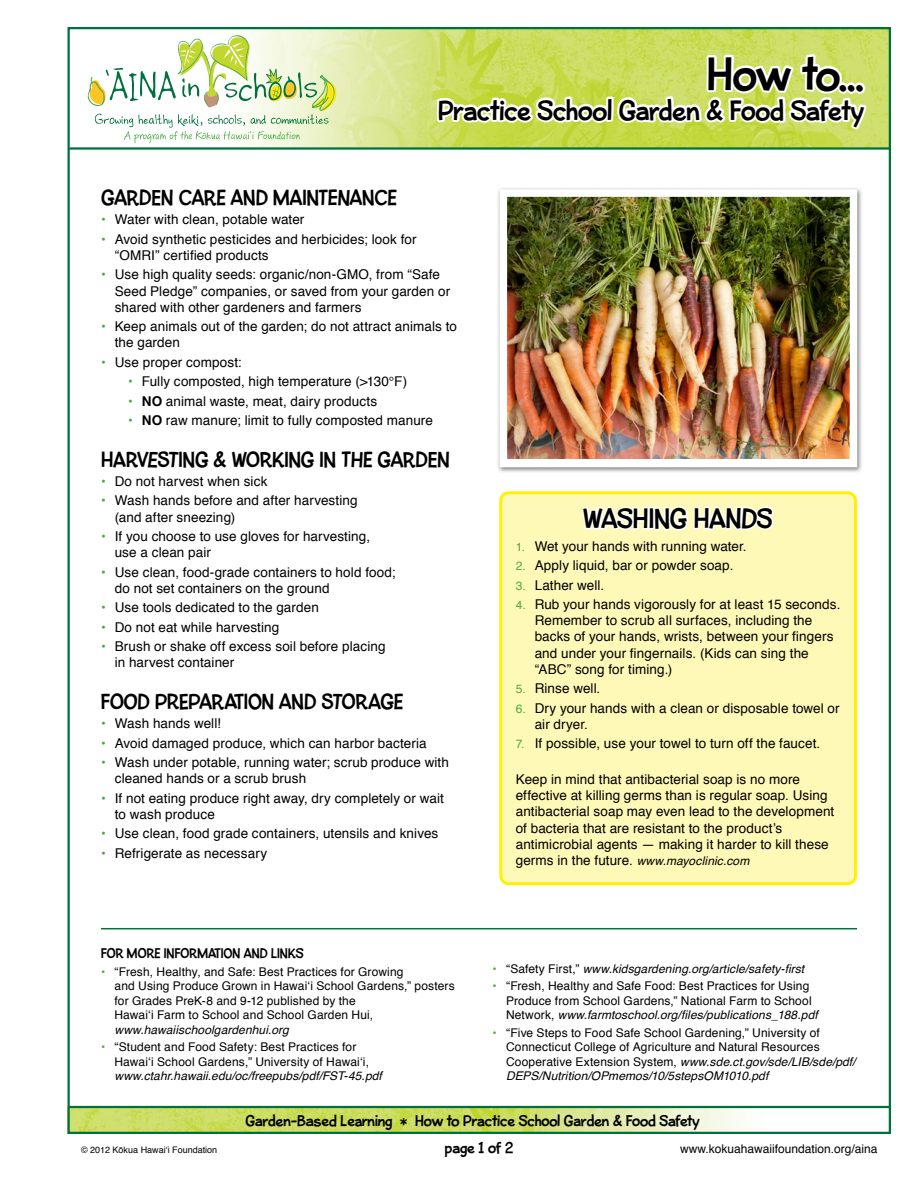
<style>
.page{position:relative;width:918px;height:1188px;background:#fff}
.page>*{position:absolute;margin:0;border:0;box-sizing:border-box;transform-origin:0 0}
.t1{font:45px "Bleeker";color:#000}
.t2{font:27px "Bleeker";letter-spacing:-.005em;color:#000}
.t3{font:21px "Bleeker";letter-spacing:-.015em;color:#000}
.t4{font:15px "Bleeker";color:#000}
.t5{font:13.5px/16.2px "Helvetica";letter-spacing:.01em;color:#000}
.t6{font:13.5px "Bleeker";letter-spacing:.03em;color:#000}
.t7{font:12px/14.4px "Helvetica";letter-spacing:.01em;color:#000}
.t8{font:italic 12px "Helvetica";letter-spacing:.01em;color:#000}
.t9{font:9px "Helvetica";color:#000}
.s1{color:#49aa42}
.s2{font-weight:700;color:#49aa42}
.s3{font-weight:700}
.s4{font-size:12px;color:#49aa42}
.s5{font-style:normal;font-size:13.5px}
.s6{font-style:normal;color:#49aa42}
.s7{font-style:normal}
.s8{font-style:italic}
</style>
<div class="page">
<img style="left:135px;top:30px;width:753px;height:117px">
<img style="left:67px;top:1107px;width:821px;height:27px">
<hr style="left:69px;top:1106px;width:821px;height:2px;background:#00703c">
<hr style="left:69px;top:147px;width:821px;height:3px;background:#00703c">
<svg style="left:88px;top:35px;width:248px;height:108px"></svg>
<svg style="left:435px;top:27px;width:435px;height:106px"></svg>
<div style="left:501px;top:493px;width:355px;height:391px;background:#fff9b8;border-radius:8px"></div>
<svg style="left:582px;top:506px;width:192px;height:25px"></svg>
<div style="left:499px;top:491px;width:358px;height:394px;border:3px solid #fff200;border-radius:8px"></div>
<hr style="left:101px;top:928px;width:756px;height:1px;background:#00703c">
<div style="left:496px;top:186px;width:368px;height:287px;background:#000;opacity:.5"></div>
<img style="left:509px;top:198px;width:339px;height:260px">
<div style="left:500px;top:189px;width:357px;height:278px;border:8px solid #fff"></div>
<h1 class="t1" style="left:707px;top:48px;width:159px">HOW TO...</h1>
<h2 class="t2" style="left:438px;top:95px;width:427px">PRACTICE SCHOOL GARDEN &amp; FOOD SAFETY</h2>
<h3 class="t3" style="left:101px;top:185px;width:297px">GARDEN CARE AND MAINTENANCE</h3>
<p class="t5" style="left:101px;top:212px;width:205px"><span class="s1">•</span> Water with clean, potable water</p>
<p class="t5" style="left:115px;top:231px;width:303px;text-indent:-14px"><span class="s1">•</span> Avoid synthetic pesticides and herbicides; look for “OMRI” certified products</p>
<p class="t5" style="left:115px;top:267px;width:337px;text-indent:-14px"><span class="s1">•</span> Use high quality seeds: organic/non-GMO, from “Safe<br>Seed Pledge” companies, or saved from your garden or shared with other gardeners and farmers</p>
<p class="t5" style="left:115px;top:319px;width:344px;text-indent:-14px"><span class="s1">•</span> Keep animals out of the garden; do not attract animals to the garden</p>
<p class="t5" style="left:101px;top:354px;width:142px"><span class="s1">•</span> Use proper compost:</p>
<p class="t5" style="left:128px;top:374px;width:281px"><span class="s1">•</span> Fully composted, high temperature (&gt;130℉)</p>
<p class="t5" style="left:128px;top:393px;width:250px"><span class="s2">•</span> <span class="s3">NO</span> animal waste, meat, dairy products</p>
<p class="t5" style="left:128px;top:413px;width:306px"><span class="s2">•</span> <span class="s3">NO</span> raw manure; limit to fully composted manure</p>
<h3 class="t3" style="left:101px;top:447px;width:350px">HARVESTING &amp; WORKING IN THE GARDEN</h3>
<p class="t5" style="left:101px;top:474px;width:168px"><span class="s1">•</span> Do not harvest when sick</p>
<p class="t5" style="left:115px;top:493px;width:244px;text-indent:-14px"><span class="s1">•</span> Wash hands before and after harvesting (and after sneezing)</p>
<p class="t5" style="left:115px;top:529px;width:257px;text-indent:-14px"><span class="s1">•</span> If you choose to use gloves for harvesting, use a clean pair</p>
<p class="t5" style="left:115px;top:564px;width:282px;text-indent:-14px"><span class="s1">•</span> Use clean, food-grade containers to hold food; do not set containers on the ground</p>
<p class="t5" style="left:101px;top:600px;width:219px"><span class="s1">•</span> Use tools dedicated to the garden</p>
<p class="t5" style="left:101px;top:619px;width:180px"><span class="s1">•</span> Do not eat while harvesting</p>
<p class="t5" style="left:115px;top:639px;width:272px;text-indent:-14px"><span class="s1">•</span> Brush or shake off excess soil before placing in harvest container</p>
<h3 class="t3" style="left:101px;top:689px;width:303px">FOOD PREPARATION AND STORAGE</h3>
<p class="t5" style="left:101px;top:716px;width:121px"><span class="s1">•</span> Wash hands well!</p>
<p class="t5" style="left:101px;top:735px;width:327px"><span class="s1">•</span> Avoid damaged produce, which can harbor bacteria</p>
<p class="t5" style="left:115px;top:755px;width:336px;text-indent:-14px"><span class="s1">•</span> Wash under potable, running water; scrub produce with cleaned hands or a scrub brush</p>
<p class="t5" style="left:115px;top:790px;width:331px;text-indent:-14px"><span class="s1">•</span> If not eating produce right away, dry completely or wait to wash produce</p>
<p class="t5" style="left:101px;top:826px;width:339px"><span class="s1">•</span> Use clean, food grade containers, utensils and knives</p>
<p class="t5" style="left:101px;top:845px;width:167px"><span class="s1">•</span> Refrigerate as necessary</p>
<p class="t6" style="left:101px;top:946px;width:204px">FOR MORE INFORMATION AND LINKS</p>
<p class="t7" style="left:115px;top:965px;width:342px;text-indent:-14px"><span class="s1">•</span> “Fresh, Healthy, and Safe: Best Practices for Growing<br>and Using Produce Grown in Hawai‘i School Gardens,” posters for Grades PreK-8 and 9-12 published by the<br>Hawai‘i Farm to School and School Garden Hui,</p>
<p class="t8" style="left:115px;top:1020px;width:176px">www.hawaiischoolgardenhui.org</p>
<p class="t7" style="left:115px;top:1040px;width:256px;text-indent:-14px"><span class="s1">•</span> “Student and Food Safety: Best Practices for<br>Hawai‘i School Gardens,” University of Hawai‘i,</p>
<p class="t8" style="left:115px;top:1066px;width:269px">www.ctahr.hawaii.edu/oc/freepubs/pdf/FST-45.pdf</p>
<h2 class="t2" style="left:584px;top:503px;width:191px">WASHING HANDS</h2>
<p class="t5" style="left:516px;top:538px;width:232px"><span class="s4">1.</span> Wet your hands with running water.</p>
<p class="t5" style="left:516px;top:558px;width:219px"><span class="s4">2.</span> Apply liquid, bar or powder soap.</p>
<p class="t5" style="left:516px;top:577px;width:90px"><span class="s4">3.</span> Lather well.</p>
<p class="t5" style="left:535px;top:597px;width:307px;text-indent:-19px"><span class="s4">4.</span> Rub your hands vigorously for at least 15 seconds.<br>Remember to scrub all surfaces, including the backs of your hands, wrists, between your fingers and under your fingernails. (Kids can sing the “ABC” song for timing.)</p>
<p class="t5" style="left:516px;top:681px;width:86px"><span class="s4">5.</span> Rinse well.</p>
<p class="t5" style="left:535px;top:700px;width:307px;text-indent:-19px"><span class="s4">6.</span> Dry your hands with a clean or disposable towel or air dryer.</p>
<p class="t5" style="left:516px;top:736px;width:306px"><span class="s4">7.</span> If possible, use your towel to turn off the faucet.</p>
<p class="t5" style="left:516px;top:772px;width:320px">Keep in mind that antibacterial soap is no more effective at killing germs than is regular soap. Using antibacterial soap may even lead to the development of bacteria that are resistant to the product’s antimicrobial agents — making it harder to kill these</p>
<p class="t8" style="left:516px;top:851px;width:235px"><span class="s5">germs in the future.</span> www.mayoclinic.com</p>
<p class="t8" style="left:493px;top:959px;width:313px"><span class="s6">•</span> <span class="s7">“Safety First,”</span> www.kidsgardening.org/article/safety-first</p>
<p class="t7" style="left:506px;top:979px;width:313px;text-indent:-14px"><span class="s1">•</span> “Fresh, Healthy and Safe Food: Best Practices for Using<br>Produce from School Gardens,” National Farm to School<br>Network, <span class="s8">www.farmtoschool.org/files/publications_188.pdf</span></p>
<p class="t7" style="left:506px;top:1026px;width:351px;text-indent:-14px"><span class="s1">•</span> “Five Steps to Food Safe School Gardening,” University of Connecticut College of Agriculture and Natural Resources Cooperative Extension System, <span class="s8">www.sde.ct.gov/sde/LIB/sde/pdf/ DEPS/Nutrition/OPmemos/10/5stepsOM1010.pdf</span></p>
<p class="t4" style="left:245px;top:1113px;width:456px">GARDEN-BASED LEARNING * HOW TO PRACTICE SCHOOL GARDEN &amp; FOOD SAFETY</p>
<p class="t9" style="left:81px;top:1143px;width:138px">© 2012 Kōkua Hawai‘i Foundation</p>
<p class="t4" style="left:445px;top:1139px;width:70px">PAGE 1 OF 2</p>
<p class="t7" style="left:680px;top:1142px;width:199px">www.kokuahawaiifoundation.org/aina</p>
</div>
